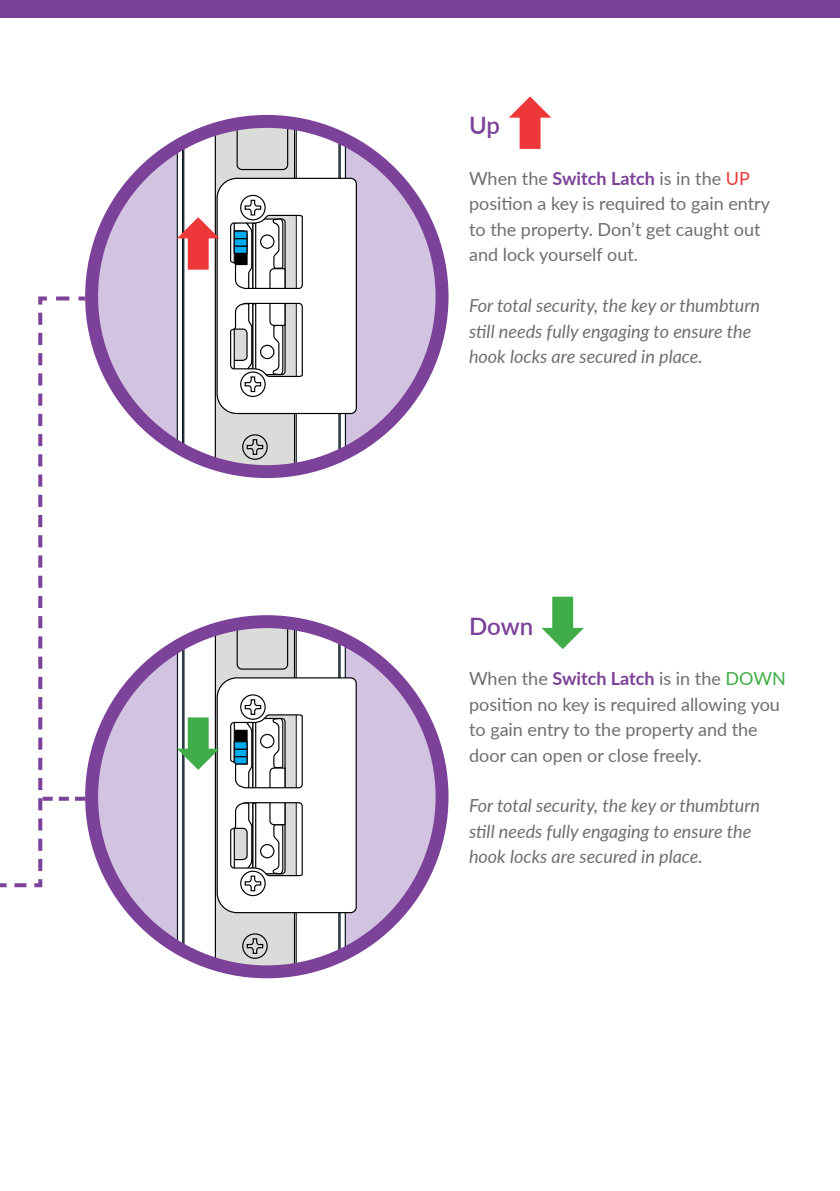
<style>
.page{position:relative;width:840px;height:1191px;background:#fff}
.page>*{position:absolute;margin:0;border:0;box-sizing:border-box;transform-origin:0 0}
.t1{font:600 24px "Lato";letter-spacing:-.005em;color:#7c4199}
.t2{font:18px/25.4px "Lato";color:#6d6e70}
.t3{font:italic 18px/25.4px "Lato";color:#6d6e70}
.s1{font-weight:700;color:#7c4199}
.s2{color:#ee3739}
.s3{color:#40ad48}
</style>
<div class="page">
<svg style="left:0;top:296px;width:89px;height:592px"></svg>
<svg style="left:38px;top:313px;width:47px;height:562px"></svg>
<div style="left:0;top:0;width:839px;height:18px;background:#7c4199"></div>
<div style="left:519px;top:114px;width:21px;height:35px;background:#ee3739"></div>
<svg style="left:509px;top:96px;width:42px;height:22px"></svg>
<div style="left:552px;top:596px;width:21px;height:35px;background:#40ad48"></div>
<svg style="left:541px;top:628px;width:42px;height:21px"></svg>
<div style="left:92px;top:621px;width:350px;height:350px;background:#d2c3e0;border-radius:50%"></div>
<div style="left:85px;top:615px;width:363px;height:363px;border:13px solid #7c4199;border-radius:50%"></div>
<div style="left:92px;top:121px;width:350px;height:350px;background:#d2c3e0;border-radius:50%"></div>
<div style="left:85px;top:115px;width:363px;height:363px;border:13px solid #7c4199;border-radius:50%"></div>
<svg style="left:177px;top:121px;width:180px;height:350px;background:#cdc7cd"></svg>
<svg style="left:177px;top:621px;width:180px;height:350px;background:#c8c8cc"></svg>
<h1 class="t1" style="left:469px;top:108px;width:32px">Up</h1>
<p class="t2" style="left:469px;top:165px;width:302px">When the <span class="s1">Switch Latch</span> is in the <span class="s2">UP </span>position a key is required to gain entry to the property. Don’t get caught out and lock yourself out.</p>
<p class="t3" style="left:469px;top:292px;width:292px">For total security, the key or thumbturn still needs fully engaging to ensure the hook locks are secured in place.</p>
<h1 class="t1" style="left:469px;top:608px;width:66px">Down</h1>
<p class="t2" style="left:469px;top:665px;width:318px">When the <span class="s1">Switch Latch</span> is in the <span class="s3">DOWN </span>position no key is required allowing you to gain entry to the property and the door can open or close freely.</p>
<p class="t3" style="left:469px;top:792px;width:292px">For total security, the key or thumbturn still needs fully engaging to ensure the hook locks are secured in place.</p>
</div>
